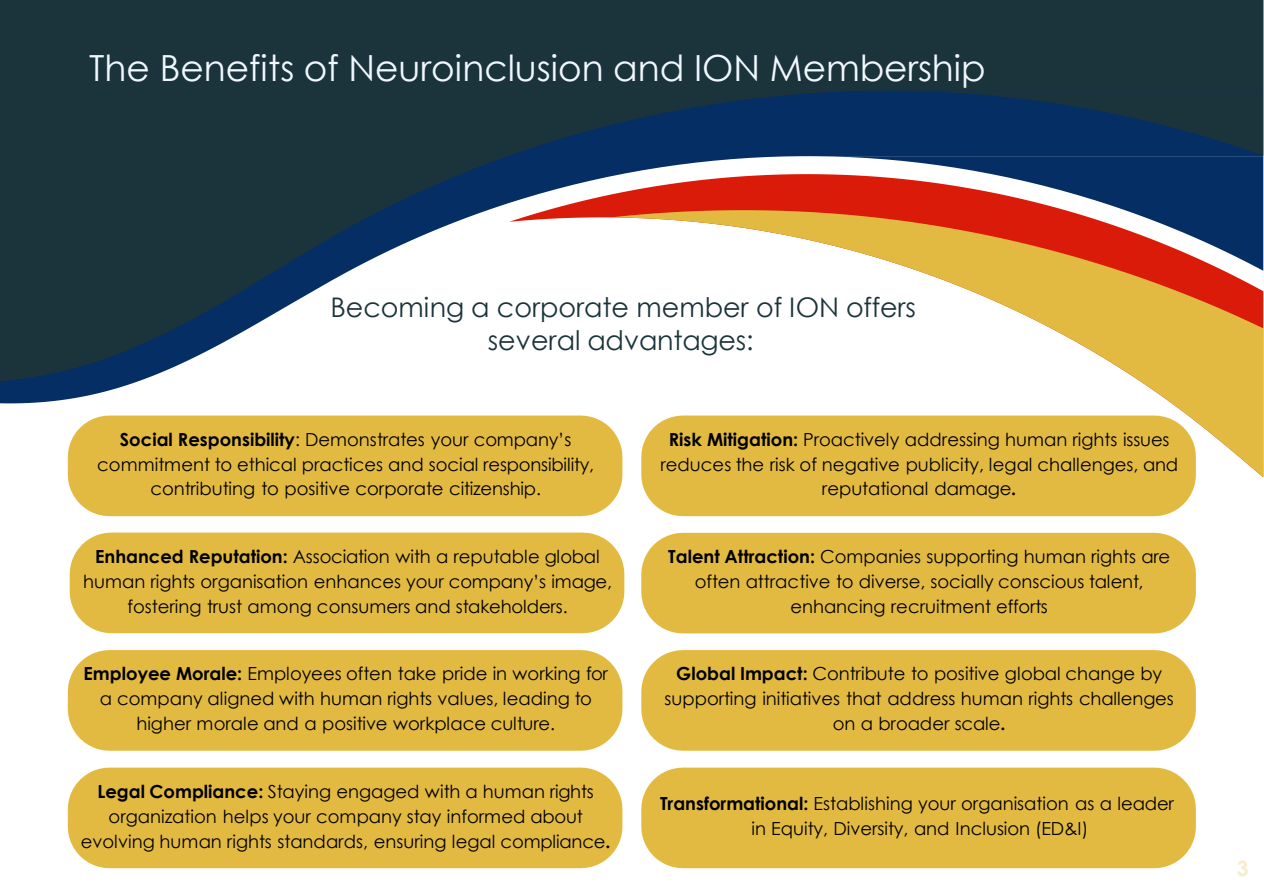
<style>
.page{position:relative;width:1264px;height:894px;background:#fff}
.page>*{position:absolute;margin:0;border:0;box-sizing:border-box;transform-origin:0 0}
.t1{font:36px "Century Gothic";color:#f1f7ff}
.t2{font:27px/32.7px "Century Gothic";letter-spacing:-.005em;color:#1b343b;text-align:center}
.t3{font:700 21px "Century Gothic";color:#f7eccb}
.t4{font:18px/24.9px "Century Gothic";color:#000;text-align:center}
.s1{font-weight:700}
</style>
<div class="page">
<svg style="left:0;top:381px;width:139px;height:22px;fill:#042e64"></svg>
<svg style="left:0;top:0;width:1262px;height:381px;background:#344d5a"></svg>
<svg style="left:889px;top:91px;width:373px;height:64px;background:#0b2f56"></svg>
<svg style="left:509px;top:174px;width:753px;height:207px"></svg>
<div style="left:68px;top:415px;width:554px;height:101px;background:#e3ba41"></div>
<svg style="left:610px;top:210px;width:652px;height:267px"></svg>
<div style="left:70px;top:532px;width:554px;height:101px;background:#e3ba41"></div>
<div style="left:68px;top:650px;width:554px;height:100px;background:#e3ba41"></div>
<div style="left:68px;top:767px;width:554px;height:101px;background:#e3ba41"></div>
<div style="left:641px;top:415px;width:554px;height:101px;background:#e3ba41"></div>
<div style="left:641px;top:767px;width:554px;height:101px;background:#e3ba41"></div>
<div style="left:641px;top:532px;width:554px;height:101px;background:#e3ba41"></div>
<div style="left:641px;top:650px;width:554px;height:100px;background:#e3ba41"></div>
<h2 class="t1" style="left:89px;top:43px;width:897px">The Benefits of Neuroinclusion and ION Membership</h2>
<p class="t2" style="left:330px;top:290px;width:587px">Becoming a corporate member of ION offers several advantages:</p>
<p class="t4" style="left:97px;top:426px;width:498px"><span class="s1">Social Responsibility</span>: Demonstrates your company’s commitment to ethical practices and social responsibility, contributing to positive corporate citizenship.</p>
<p class="t4" style="left:83px;top:543px;width:530px"><span class="s1">Enhanced Reputation:</span> Association with a reputable global human rights organisation enhances your company’s image, fostering trust among consumers and stakeholders.</p>
<p class="t4" style="left:84px;top:661px;width:525px"><span class="s1">Employee Morale:</span> Employees often take pride in working for a company aligned with human rights values, leading to higher morale and a positive workplace culture.</p>
<p class="t4" style="left:81px;top:778px;width:531px"><span class="s1">Legal Compliance:</span> Staying engaged with a human rights organization helps your company stay informed about evolving human rights standards, ensuring legal compliance<span class="s1">.</span></p>
<p class="t4" style="left:660px;top:426px;width:519px"><span class="s1">Risk Mitigation:</span> Proactively addressing human rights issues reduces the risk of negative publicity, legal challenges, and reputational damage<span class="s1">.</span></p>
<p class="t4" style="left:668px;top:543px;width:503px"><span class="s1">Talent Attraction:</span> Companies supporting human rights are often attractive to diverse, socially conscious talent, enhancing recruitment efforts</p>
<p class="t4" style="left:664px;top:661px;width:510px"><span class="s1">Global Impact:</span> Contribute to positive global change by supporting initiatives that address human rights challenges on a broader scale<span class="s1">.</span></p>
<p class="t4" style="left:660px;top:790px;width:515px"><span class="s1">Transformational:</span> Establishing your organisation as a leader in Equity, Diversity, and Inclusion (ED&amp;I)</p>
<p class="t3" style="left:1236px;top:851px;width:13px">3</p>
</div>
